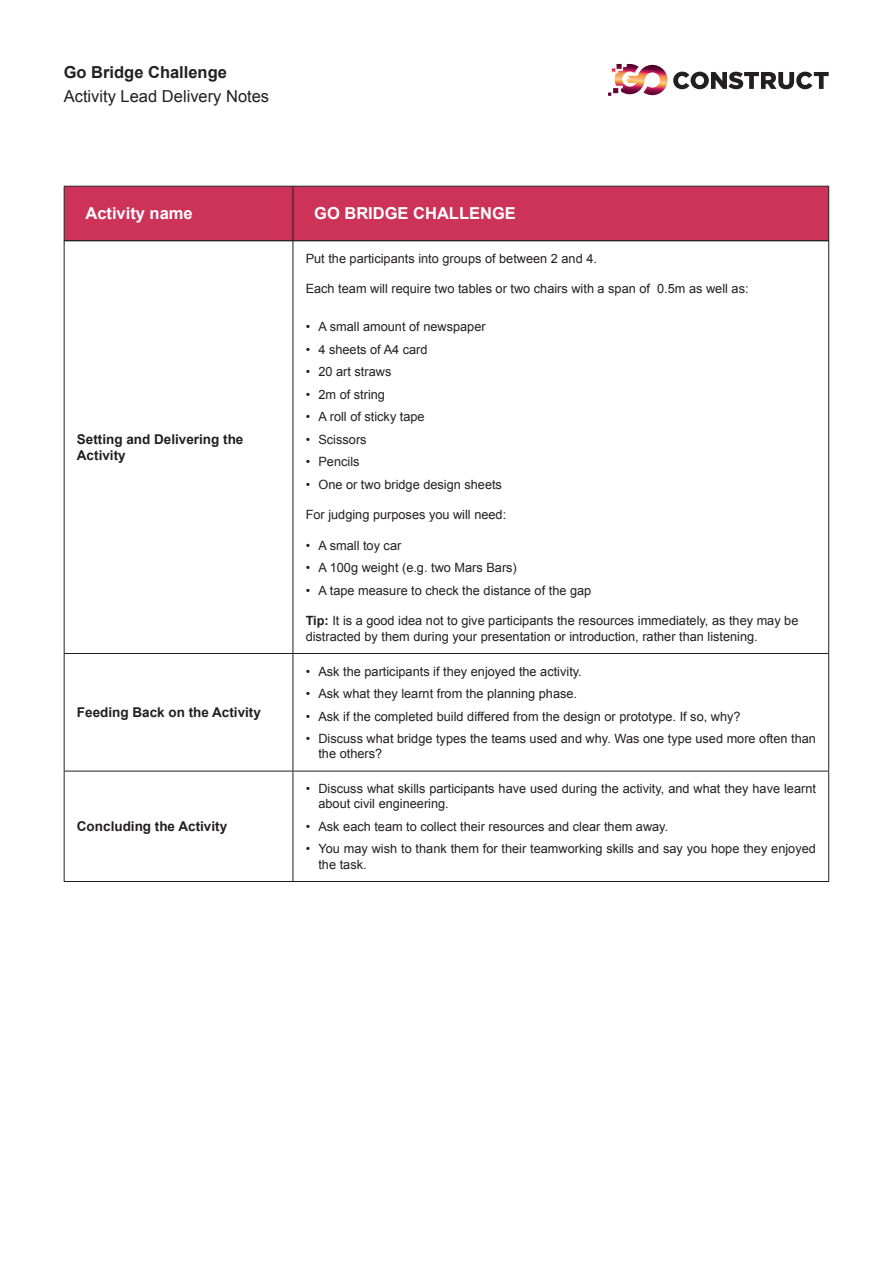
<style>
.page{position:relative;width:893px;height:1263px;background:#fff}
.page>*{position:absolute;margin:0;border:0;box-sizing:border-box;transform-origin:0 0}
.t1{font:700 16.5px "Arial";color:#fff}
.t2{font:16.5px "Arial";color:#231f20}
.t3{font:700 16.5px "Arial";color:#231f20}
.t4{font:700 13.5px/16.2px "Arial";color:#231f20}
.t5{font:12.75px/15.3px "Arial";color:#231f20}
.s1{font-weight:700}
</style>
<div class="page">
<svg style="left:608px;top:64px;width:59px;height:32px"></svg>
<svg style="left:673px;top:72px;width:156px;height:17px"></svg>
<div style="left:65px;top:187px;width:763px;height:53px;background:#cd3358"></div>
<hr style="left:64px;top:186px;width:229px;height:1px;background:#231f20">
<hr style="left:64px;top:187px;width:1px;height:53px;background:#231f20">
<hr style="left:293px;top:186px;width:536px;height:1px;background:#231f20">
<hr style="left:293px;top:187px;width:1px;height:53px;background:#231f20">
<hr style="left:828px;top:187px;width:1px;height:53px;background:#231f20">
<hr style="left:64px;top:240px;width:229px;height:1px;background:#231f20">
<hr style="left:64px;top:241px;width:1px;height:412px;background:#231f20">
<hr style="left:293px;top:240px;width:536px;height:1px;background:#231f20">
<hr style="left:293px;top:241px;width:1px;height:412px;background:#231f20">
<hr style="left:828px;top:241px;width:1px;height:412px;background:#231f20">
<hr style="left:64px;top:653px;width:229px;height:1px;background:#231f20">
<hr style="left:64px;top:654px;width:1px;height:117px;background:#231f20">
<hr style="left:293px;top:653px;width:536px;height:1px;background:#231f20">
<hr style="left:293px;top:654px;width:1px;height:117px;background:#231f20">
<hr style="left:828px;top:654px;width:1px;height:117px;background:#231f20">
<hr style="left:64px;top:771px;width:229px;height:1px;background:#231f20">
<hr style="left:64px;top:771px;width:1px;height:110px;background:#231f20">
<hr style="left:293px;top:771px;width:536px;height:1px;background:#231f20">
<hr style="left:293px;top:771px;width:1px;height:110px;background:#231f20">
<hr style="left:828px;top:771px;width:1px;height:110px;background:#231f20">
<hr style="left:64px;top:881px;width:229px;height:1px;background:#231f20">
<hr style="left:293px;top:881px;width:536px;height:1px;background:#231f20">
<p class="t3" style="left:64px;top:61px;width:165px">Go Bridge Challenge</p>
<p class="t2" style="left:64px;top:85px;width:207px">Activity Lead Delivery Notes</p>
<p class="t1" style="left:85px;top:203px;width:109px">Activity name</p>
<p class="t1" style="left:314px;top:203px;width:203px">GO BRIDGE CHALLENGE</p>
<p class="t4" style="left:77px;top:431px;width:168px">Setting and Delivering the<br>Activity</p>
<p class="t4" style="left:77px;top:705px;width:186px">Feeding Back on the Activity</p>
<p class="t4" style="left:77px;top:819px;width:152px">Concluding the Activity</p>
<p class="t5" style="left:306px;top:251px;width:293px">Put the participants into groups of between 2 and 4.</p>
<p class="t5" style="left:306px;top:281px;width:444px">Each team will require two tables or two chairs with a span of 0.5m as well as:</p>
<p class="t5" style="left:306px;top:319px;width:181px">• A small amount of newspaper</p>
<p class="t5" style="left:306px;top:342px;width:123px">• 4 sheets of A4 card</p>
<p class="t5" style="left:306px;top:364px;width:87px">• 20 art straws</p>
<p class="t5" style="left:306px;top:387px;width:81px">• 2m of string</p>
<p class="t5" style="left:306px;top:409px;width:121px">• A roll of sticky tape</p>
<p class="t5" style="left:306px;top:432px;width:62px">• Scissors</p>
<p class="t5" style="left:306px;top:454px;width:55px">• Pencils</p>
<p class="t5" style="left:306px;top:477px;width:198px">• One or two bridge design sheets</p>
<p class="t5" style="left:306px;top:507px;width:202px">For judging purposes you will need:</p>
<p class="t5" style="left:306px;top:538px;width:97px">• A small toy car</p>
<p class="t5" style="left:306px;top:560px;width:213px">• A 100g weight (e.g. two Mars Bars)</p>
<p class="t5" style="left:306px;top:583px;width:287px">• A tape measure to check the distance of the gap</p>
<p class="t5" style="left:306px;top:613px;width:494px"><span class="s1">Tip:</span> It is a good idea not to give participants the resources immediately, as they may be distracted by them during your presentation or introduction, rather than listening.</p>
<p class="t5" style="left:306px;top:663px;width:278px">• Ask the participants if they enjoyed the activity.</p>
<p class="t5" style="left:306px;top:686px;width:273px">• Ask what they learnt from the planning phase.</p>
<p class="t5" style="left:306px;top:708px;width:436px">• Ask if the completed build differed from the design or prototype. If so, why?</p>
<p class="t5" style="left:318px;top:731px;width:499px;text-indent:-13px">• Discuss what bridge types the teams used and why. Was one type used more often than the others?</p>
<p class="t5" style="left:318px;top:781px;width:499px;text-indent:-13px">• Discuss what skills participants have used during the activity, and what they have learnt about civil engineering.</p>
<p class="t5" style="left:306px;top:819px;width:364px">• Ask each team to collect their resources and clear them away.</p>
<p class="t5" style="left:318px;top:841px;width:499px;text-indent:-13px">• You may wish to thank them for their teamworking skills and say you hope they enjoyed the task.</p>
</div>
